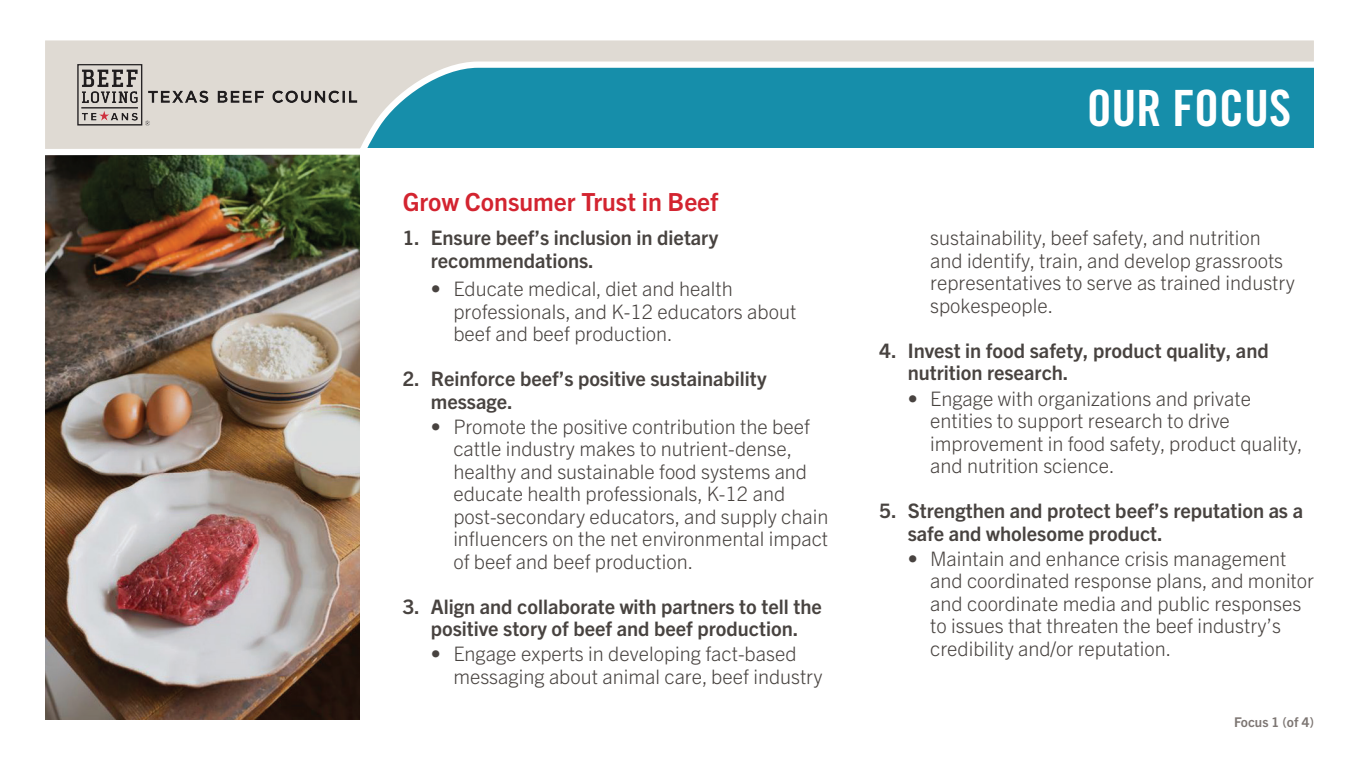
<style>
.page{position:relative;width:1359px;height:765px;background:#fff}
.page>*{position:absolute;margin:0;border:0;box-sizing:border-box;transform-origin:0 0}
.t1{font:50px "Trade Gothic LT Pro Bd Cn 20";color:#fff}
.t2{font:700 25px "Trade Gothic Next LT Pro";color:#d32430}
.t3{font:300 20px/22.5px "Trade Gothic Next LT Pro";color:#484340}
.t4{font:700 20px/22.5px "Trade Gothic Next LT Pro";color:#484340}
.t5{font:700 13.5px "Trade Gothic Next LT Pro";color:#7d7673}
</style>
<div class="page">
<img style="left:45px;top:160px;width:315px;height:560px">
<svg style="left:45px;top:40px;width:1269px;height:120px;background:#6bb1bf"></svg>
<img style="left:60px;top:47px;width:300px;height:95px">
<p class="t2" style="left:403px;top:184px;width:317px">Grow Consumer Trust in Beef</p>
<p class="t4" style="left:431px;top:226px;width:289px;text-indent:-28px">1. Ensure beef’s inclusion in dietary recommendations.</p>
<p class="t3" style="left:453px;top:276px;width:344px;text-indent:-22px">• Educate medical, diet and health professionals, and K-12 educators about beef and beef production.</p>
<p class="t4" style="left:431px;top:366px;width:337px;text-indent:-28px">2. Reinforce beef’s positive sustainability message.</p>
<p class="t3" style="left:453px;top:414px;width:377px;text-indent:-22px">• Promote the positive contribution the beef cattle industry makes to nutrient-dense, healthy and sustainable food systems and educate health professionals, K-12 and post-secondary educators, and supply chain influencers on the net environmental impact of beef and beef production.</p>
<p class="t4" style="left:403px;top:594px;width:421px;text-align:center">3. Align and collaborate with partners to tell the positive story of beef and beef production.</p>
<p class="t3" style="left:453px;top:642px;width:371px;text-indent:-22px">• Engage experts in developing fact-based messaging about animal care, beef industry</p>
<h1 class="t1" style="left:1087px;top:78px;width:206px">OUR FOCUS</h1>
<p class="t3" style="left:930px;top:226px;width:366px">sustainability, beef safety, and nutrition and identify, train, and develop grassroots representatives to serve as trained industry spokespeople.</p>
<p class="t4" style="left:908px;top:338px;width:363px;text-indent:-28px">4. Invest in food safety, product quality, and nutrition research.</p>
<p class="t3" style="left:930px;top:386px;width:374px;text-indent:-22px">• Engage with organizations and private entities to support research to drive improvement in food safety, product quality, and nutrition science.</p>
<p class="t4" style="left:908px;top:498px;width:397px;text-indent:-28px">5. Strengthen and protect beef’s reputation as a safe and wholesome product.</p>
<p class="t3" style="left:930px;top:546px;width:385px;text-indent:-22px">• Maintain and enhance crisis management and coordinated response plans, and monitor and coordinate media and public responses to issues that threaten the beef industry’s credibility and/or reputation.</p>
<p class="t5" style="left:1234px;top:712px;width:81px">Focus 1 (of 4)</p>
</div>
